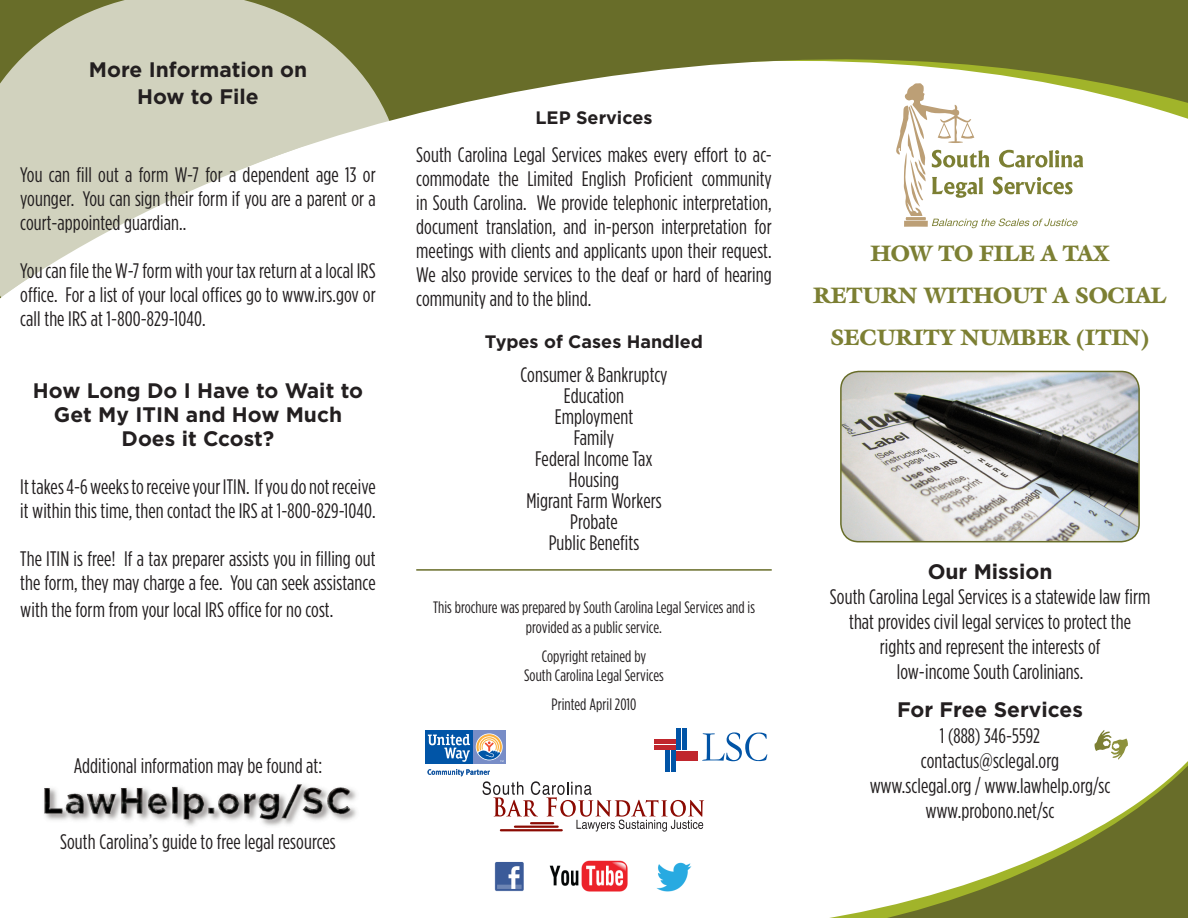
<style>
.page{position:relative;width:1188px;height:918px;background:#fff}
.page>*{position:absolute;margin:0;border:0;box-sizing:border-box;transform-origin:0 0}
.t1{font:900 22.5px/42px "Galliard Std";letter-spacing:-.02em;color:#7c7f33;text-align:center}
.t2{font:condensed 21px/24px "Gotham";letter-spacing:.005em;color:#231f20;text-align:justify}
.t3{font:700 21px/24px "Gotham";color:#231f20;text-align:center}
.t4{font:700 18px "Gotham";color:#231f20}
.t5{font:condensed 16.5px/19.8px "Gotham";letter-spacing:.005em;color:#231f20;text-align:center}
</style>
<div class="page">
<svg style="left:654px;top:728px;width:534px;height:190px"></svg>
<svg style="left:403px;top:0;width:785px;height:385px"></svg>
<svg style="left:896px;top:83px;width:187px;height:145px"></svg>
<svg style="left:0;top:0;width:403px;height:299px;fill:#d1d2be"></svg>
<hr style="left:416px;top:569px;width:356px;height:2px;background:#686d29">
<img style="left:44px;top:784px;width:313px;height:42px">
<img style="left:841px;top:371px;width:298px;height:171px">
<div style="left:840px;top:371px;width:300px;height:171px;border:2px solid #686d29;border-radius:18px"></div>
<div style="left:1094px;top:730px;width:34px;height:32px;background:#fff"></div>
<svg style="left:1094px;top:730px;width:34px;height:30px"></svg>
<img style="left:494px;top:847px;width:208px;height:57px">
<svg style="left:702px;top:732px;width:65px;height:29px"></svg>
<hr style="left:677px;top:728px;width:4px;height:22px;background:#0154a6">
<div style="left:682px;top:728px;width:5px;height:22px;background:#0154a6"></div>
<div style="left:665px;top:751px;width:5px;height:21px;background:#0154a6"></div>
<hr style="left:671px;top:751px;width:4px;height:21px;background:#0154a6">
<div style="left:654px;top:745px;width:21px;height:5px;background:#c0262d"></div>
<hr style="left:654px;top:740px;width:21px;height:4px;background:#c0262d">
<div style="left:677px;top:756px;width:21px;height:5px;background:#c0262d"></div>
<hr style="left:677px;top:751px;width:21px;height:4px;background:#c0262d">
<div style="left:473px;top:730px;width:33px;height:34px;background:#788dc7"></div>
<svg style="left:476px;top:733px;width:27px;height:27px"></svg>
<div style="left:425px;top:730px;width:48px;height:34px;background:#0155a7"></div>
<svg style="left:477px;top:734px;width:27px;height:28px"></svg>
<svg style="left:428px;top:734px;width:42px;height:28px"></svg>
<svg style="left:428px;top:769px;width:276px;height:63px"></svg>
<hr style="left:501px;top:829px;width:61px;height:2px;background:#8b0a02">
<hr style="left:515px;top:826px;width:43px;height:2px;background:#8b0a02">
<p class="t3" style="left:89px;top:57px;width:220px">More Information on</p>
<p class="t3" style="left:137px;top:84px;width:123px">How to File</p>
<p class="t2" style="left:20px;top:163px;width:357px">You can fill out a form W-7 for a dependent age 13 or younger. You can sign their form if you are a parent or a court-appointed guardian..</p>
<p class="t2" style="left:20px;top:259px;width:357px">You can file the W-7 form with your tax return at a local IRS office. For a list of your local offices go to www.irs.gov or call the IRS at 1-800-829-1040.</p>
<p class="t3" style="left:33px;top:378px;width:332px">How Long Do I Have to Wait to<br>Get My ITIN and How Much</p>
<p class="t3" style="left:122px;top:426px;width:154px">Does it Ccost?</p>
<p class="t2" style="left:20px;top:475px;width:357px">It takes 4-6 weeks to receive your ITIN. If you do not receive it within this time, then contact the IRS at 1-800-829-1040.</p>
<p class="t2" style="left:20px;top:547px;width:357px">The ITIN is free! If a tax preparer assists you in filling out the form, they may charge a fee. You can seek assistance</p>
<p class="t2" style="left:20px;top:598px;width:315px">with the form from your local IRS office for no cost.</p>
<p class="t2" style="left:74px;top:753px;width:250px">Additional information may be found at:</p>
<p class="t2" style="left:60px;top:829px;width:277px">South Carolina’s guide to free legal resources</p>
<p class="t4" style="left:535px;top:107px;width:119px">LEP Services</p>
<p class="t2" style="left:416px;top:142px;width:357px">South Carolina Legal Services makes every effort to ac&shy;commodate the Limited English Proficient community in South Carolina. We provide telephonic interpretation, document translation, and in-person interpretation for meetings with clients and applicants upon their request.<br>We also provide services to the deaf or hard of hearing community and to the blind.</p>
<p class="t4" style="left:485px;top:331px;width:220px">Types of Cases Handled</p>
<p class="t2" style="left:520px;top:363px;width:149px">Consumer &amp; Bankruptcy</p>
<p class="t2" style="left:564px;top:384px;width:62px">Education</p>
<p class="t2" style="left:555px;top:405px;width:80px">Employment</p>
<p class="t2" style="left:574px;top:426px;width:42px">Family</p>
<p class="t2" style="left:535px;top:447px;width:119px">Federal Income Tax</p>
<p class="t2" style="left:569px;top:468px;width:52px">Housing</p>
<p class="t2" style="left:526px;top:489px;width:137px">Migrant Farm Workers</p>
<p class="t2" style="left:570px;top:510px;width:49px">Probate</p>
<p class="t2" style="left:549px;top:531px;width:92px">Public Benefits</p>
<p class="t5" style="left:433px;top:597px;width:323px">This brochure was prepared by South Carolina Legal Services and is provided as a public service.</p>
<p class="t5" style="left:542px;top:646px;width:106px">Copyright retained by</p>
<p class="t5" style="left:524px;top:665px;width:141px">South Carolina Legal Services</p>
<p class="t5" style="left:551px;top:694px;width:87px">Printed April 2010</p>
<p class="t1" style="left:871px;top:232px;width:240px">HOW TO FILE A TAX</p>
<p class="t1" style="left:813px;top:274px;width:355px">RETURN WITHOUT A SOCIAL<br>SECURITY NUMBER (ITIN)</p>
<p class="t3" style="left:928px;top:559px;width:126px">Our Mission</p>
<p class="t2" style="left:830px;top:583px;width:322px;line-height:25.2px;text-align:center">South Carolina Legal Services is a statewide law firm that provides civil legal services to protect the</p>
<p class="t2" style="left:880px;top:634px;width:222px">rights and represent the interests of</p>
<p class="t2" style="left:897px;top:660px;width:188px">low-income South Carolinians.</p>
<p class="t3" style="left:897px;top:697px;width:187px">For Free Services</p>
<p class="t2" style="left:940px;top:723px;width:102px">1 (888) 346-5592</p>
<p class="t2" style="left:921px;top:748px;width:140px">contactus@sclegal.org</p>
<p class="t2" style="left:870px;top:773px;width:242px">www.sclegal.org / www.lawhelp.org/sc</p>
<p class="t2" style="left:926px;top:798px;width:130px">www.probono.net/sc</p>
</div>
